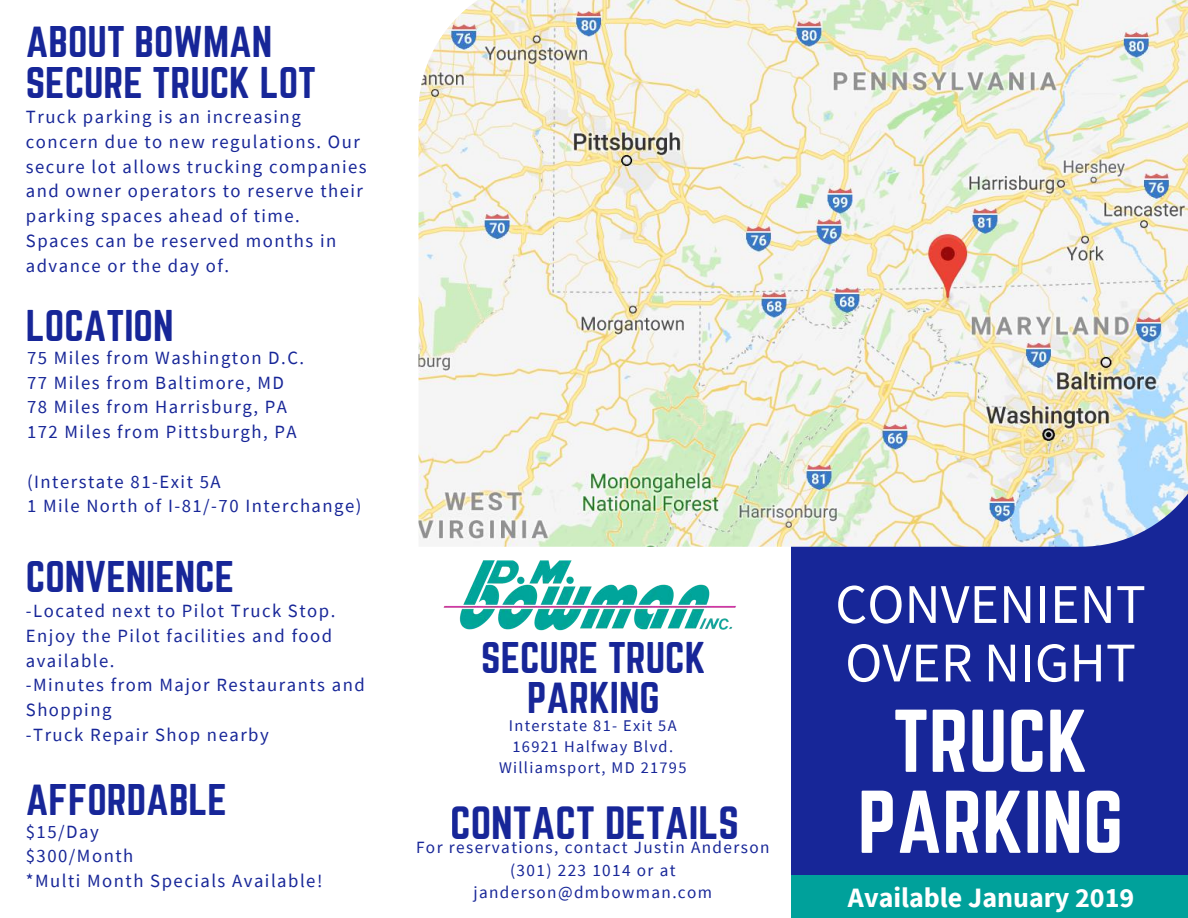
<style>
.page{position:relative;width:1188px;height:918px;background:#172698}
.page>*{position:absolute;margin:0;border:0;box-sizing:border-box;transform-origin:0 0}
.t1{font:77.85px/81px "Norwester";color:#fff;text-align:center}
.t2{font:55.95px/58.5px "Source Sans Pro";color:#fff}
.t3{font:40.95px "Norwester";color:#172698}
.t4{font:38.85px/40.5px "Norwester";color:#172698;text-align:center}
.t5{font:700 28.05px "Source Sans Pro";color:#fff}
.t6{font:18.75px/24.8px "Source Sans Pro";letter-spacing:.08em;color:#172698}
.t7{font:17.25px/22.5px "Source Sans Pro";letter-spacing:.08em;color:#172698;text-align:center}
.t8{font:16.35px/21.3px "Source Sans Pro";letter-spacing:.08em;color:#172698;text-align:center}
</style>
<div class="page">
<div style="left:396px;top:0;width:395px;height:918px;background:#fff"></div>
<div style="left:0;top:0;width:451px;height:918px;background:#fff"></div>
<img style="left:443px;top:560px;width:293px;height:71px">
<img style="left:418px;top:0;width:770px;height:547px">
<div style="left:791px;top:875px;width:397px;height:43px;background:#00a19b"></div>
<h3 class="t4" style="left:26px;top:24px;width:292px;text-align:left">ABOUT BOWMAN<br>SECURE TRUCK LOT</h3>
<p class="t6" style="left:26px;top:104px;width:342px">Truck parking is an increasing concern due to new regulations. Our secure lot allows trucking companies and owner operators to reserve their parking spaces ahead of time.<br>Spaces can be reserved months in advance or the day of.</p>
<h3 class="t4" style="left:26px;top:307px;width:149px">LOCATION</h3>
<p class="t6" style="left:27px;top:345px;width:279px">75 Miles from Washington D.C.<br>77 Miles from Baltimore, MD<br>78 Miles from Harrisburg, PA<br>172 Miles from Pittsburgh, PA</p>
<p class="t6" style="left:27px;top:469px;width:336px">(Interstate 81-Exit 5A<br>1 Mile North of I-81/-70 Interchange)</p>
<h3 class="t4" style="left:26px;top:558px;width:210px">CONVENIENCE</h3>
<p class="t6" style="left:26px;top:598px;width:340px">-Located next to Pilot Truck Stop.<br>Enjoy the Pilot facilities and food available.<br>-Minutes from Major Restaurants and<br>Shopping<br>-Truck Repair Shop nearby</p>
<h3 class="t4" style="left:26px;top:781px;width:203px">AFFORDABLE</h3>
<p class="t6" style="left:26px;top:819px;width:298px">$15/Day<br>$300/Month<br>*Multi Month Specials Available!</p>
<h3 class="t4" style="left:481px;top:639px;width:226px">SECURE TRUCK<br>PARKING</h3>
<p class="t8" style="left:499px;top:714px;width:189px">Interstate 81- Exit 5A<br>16921 Halfway Blvd.<br>Williamsport, MD 21795</p>
<h3 class="t3" style="left:450px;top:803px;width:290px">CONTACT DETAILS</h3>
<p class="t7" style="left:416px;top:836px;width:355px">For reservations, contact Justin Anderson (301) 223 1014 or at janderson@dmbowman.com</p>
<h2 class="t2" style="left:835px;top:574px;width:312px">CONVENIENT<br>OVER NIGHT</h2>
<h1 class="t1" style="left:858px;top:704px;width:267px">TRUCK<br>PARKING</h1>
<h3 class="t5" style="left:848px;top:879px;width:288px">Available January 2019</h3>
</div>
